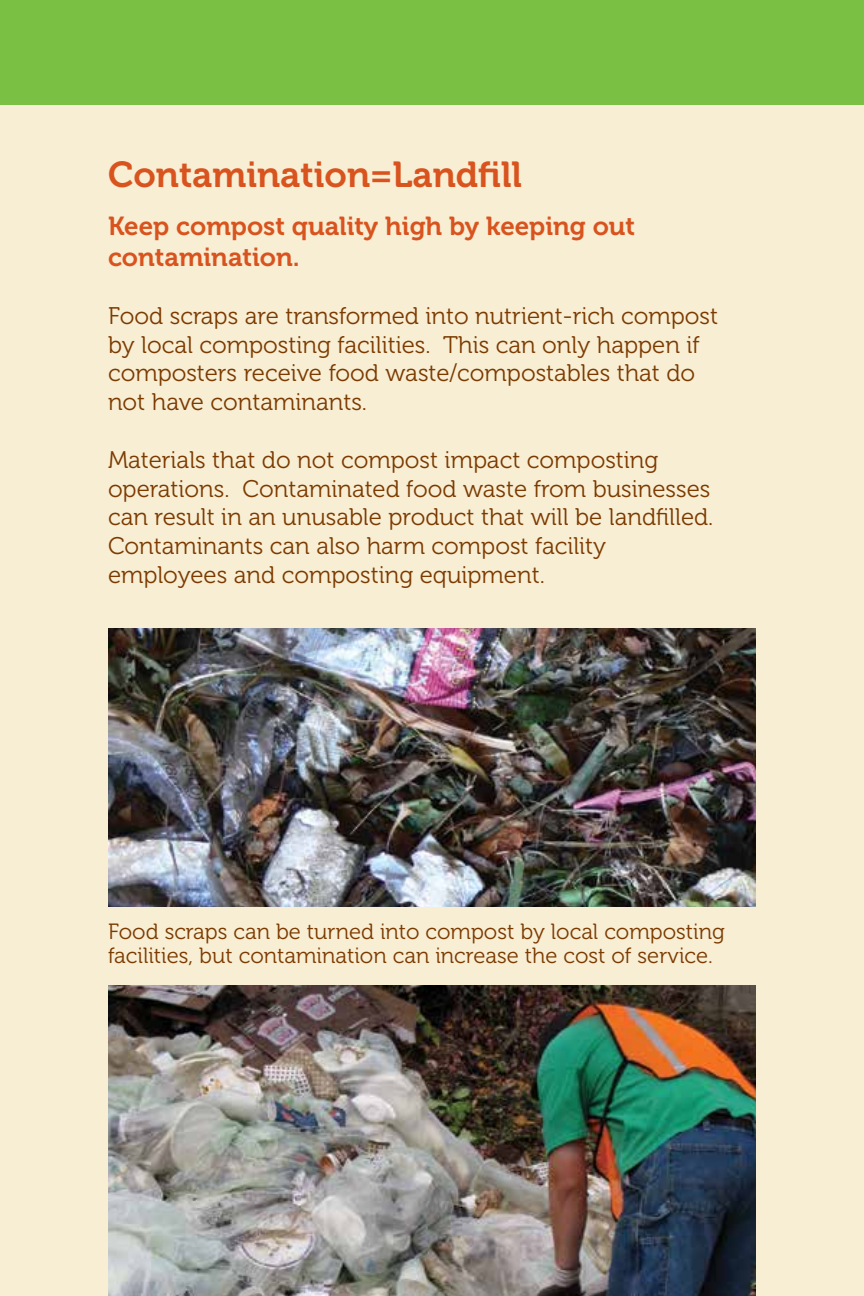
<style>
.page{position:relative;width:864px;height:1296px;background:#fff}
.page>*{position:absolute;margin:0;border:0;box-sizing:border-box;transform-origin:0 0}
.t1{font:36px "Museo 700";color:#d9531e}
.t2{font:26px/31.2px "Museo 700";color:#d9531e}
.t3{font:24px/28.8px "Museo 300";color:#7c3a00}
.t4{font:22px/24px "Museo 300";color:#7c3a00}
</style>
<div class="page">
<div style="left:0;top:90px;width:864px;height:1206px;background:#f7eed4"></div>
<div style="left:0;top:0;width:864px;height:105px;background:#7ac143"></div>
<img style="left:108px;top:628px;width:648px;height:279px">
<img style="left:108px;top:985px;width:648px;height:311px">
<h1 class="t1" style="left:108px;top:155px;width:415px">Contamination=Landfill</h1>
<p class="t2" style="left:108px;top:211px;width:529px">Keep compost quality high by keeping out contamination.</p>
<p class="t3" style="left:108px;top:302px;width:612px">Food scraps are transformed into nutrient-rich compost by local composting facilities. This can only happen if composters receive food waste/compostables that do not have contaminants.</p>
<p class="t3" style="left:108px;top:446px;width:607px">Materials that do not compost impact composting operations. Contaminated food waste from businesses can result in an unusable product that will be landfilled.<br>Contaminants can also harm compost facility employees and composting equipment.</p>
<p class="t4" style="left:108px;top:920px;width:618px">Food scraps can be turned into compost by local composting facilities, but contamination can increase the cost of service.</p>
</div>
